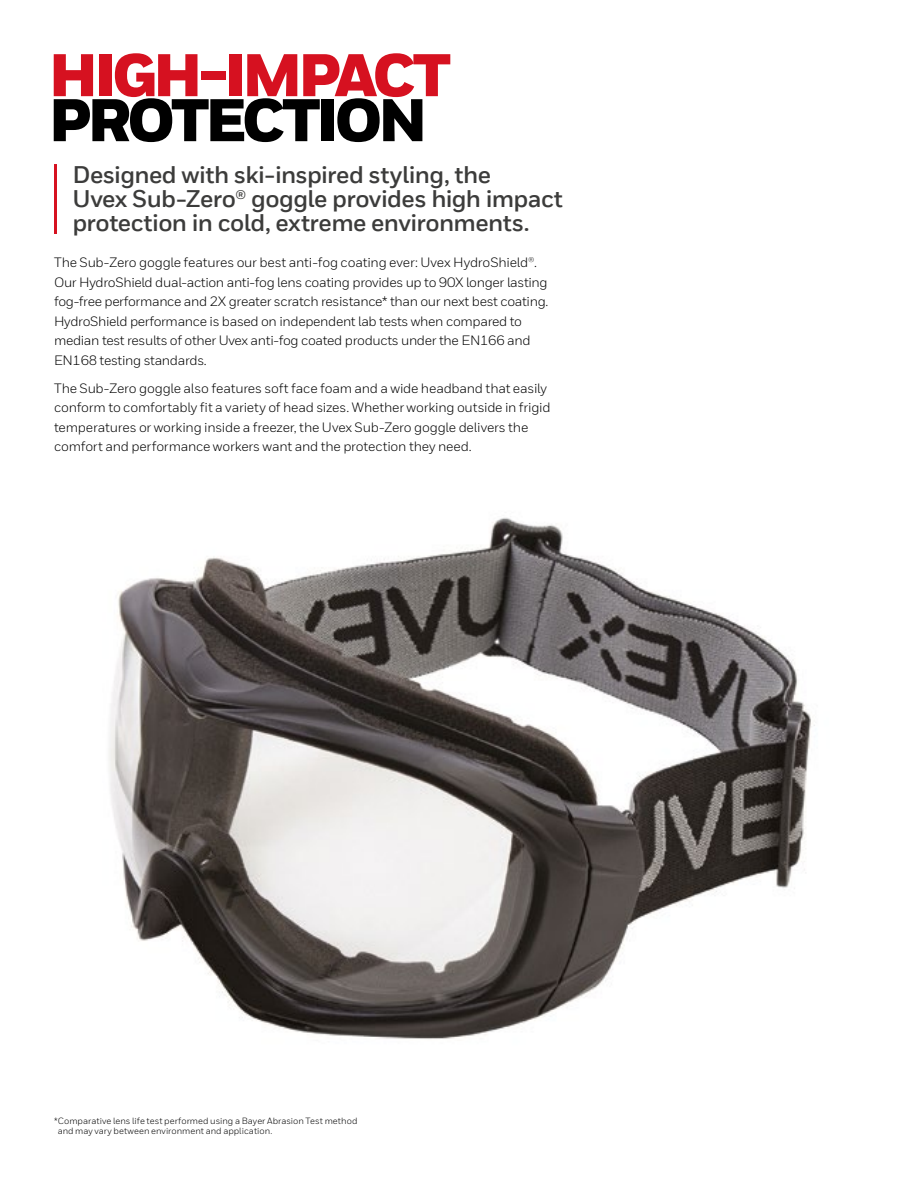
<style>
.page{position:relative;width:918px;height:1188px;background:#fff}
.page>*{position:absolute;margin:0;border:0;box-sizing:border-box;transform-origin:0 0}
.t1{font:900 60px "Honeywell Sans";letter-spacing:-.07em;color:#d61120}
.t2{font:900 60px "Honeywell Sans";letter-spacing:-.07em;color:#000}
.t3{font:700 24px/24px "Honeywell Sans TT";letter-spacing:-.025em;color:#3c3c3b}
.t4{font:13.5px/19.5px "Honeywell Sans TT";letter-spacing:-.025em;color:#000}
.t5{font:9px/10.5px "Honeywell Sans TT";letter-spacing:.005em;color:#000}
</style>
<div class="page">
<hr style="left:54px;top:164px;width:3px;height:70px;background:#d61120">
<img style="left:109px;top:517px;width:706px;height:522px">
<h1 class="t1" style="left:49px;top:38px;width:404px">HIGH-IMPACT</h1>
<h1 class="t2" style="left:49px;top:83px;width:380px">PROTECTION</h1>
<h2 class="t3" style="left:72px;top:163px;width:492px">Designed with ski-inspired styling, the<br>Uvex Sub-Zero® goggle provides high impact protection in cold, extreme environments.</h2>
<p class="t4" style="left:54px;top:253px;width:496px">The Sub-Zero goggle features our best anti-fog coating ever: Uvex HydroShield®.<br>Our HydroShield dual-action anti-fog lens coating provides up to 90X longer lasting fog-free performance and 2X greater scratch resistance* than our next best coating.<br>HydroShield performance is based on independent lab tests when compared to median test results of other Uvex anti-fog coated products under the EN166 and EN168 testing standards.</p>
<p class="t4" style="left:54px;top:378px;width:498px">The Sub-Zero goggle also features soft face foam and a wide headband that easily conform to comfortably fit a variety of head sizes. Whether working outside in frigid temperatures or working inside a freezer, the Uvex Sub-Zero goggle delivers the comfort and performance workers want and the protection they need.</p>
<p class="t5" style="left:58px;top:1115px;width:301px;text-indent:-4px">*Comparative lens life test performed using a Bayer Abrasion Test method and may vary between environment and application.</p>
</div>
